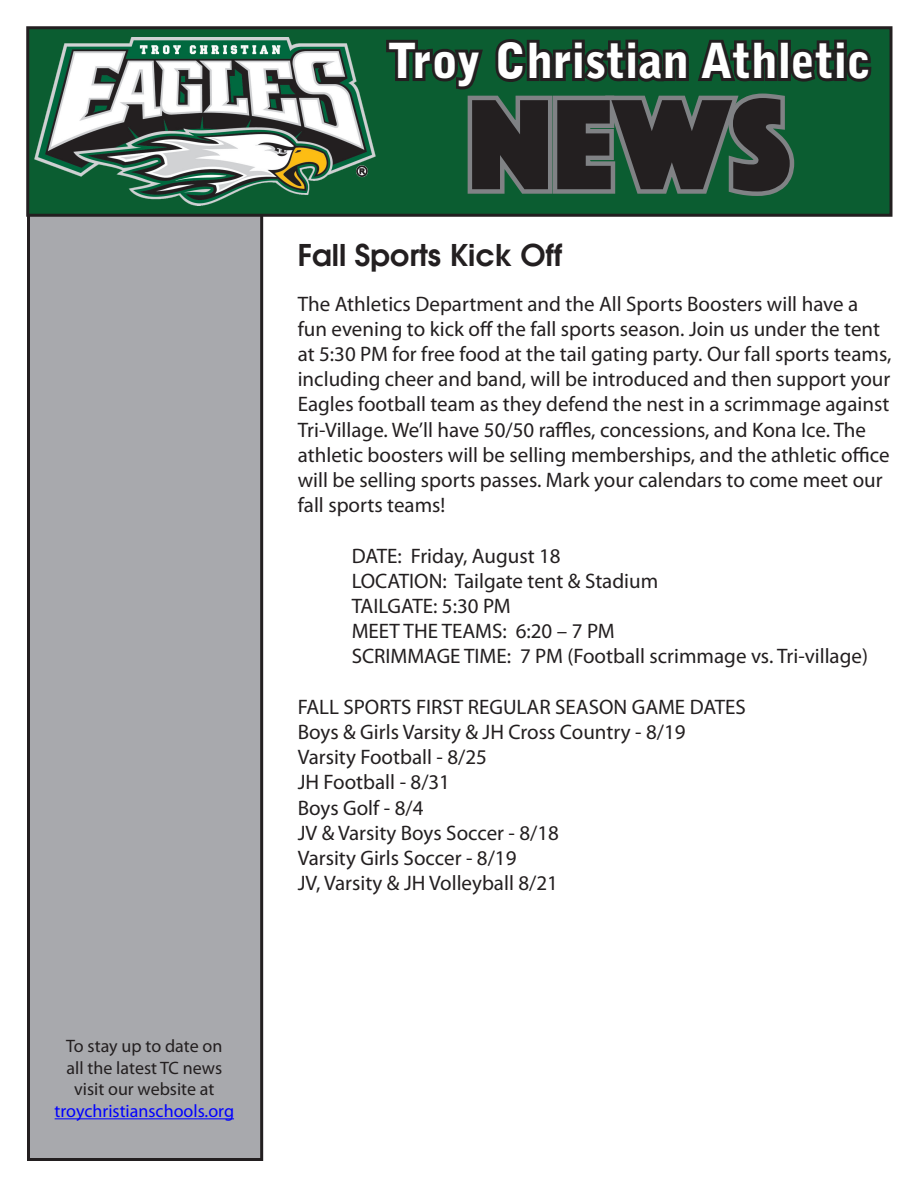
<style>
.page{position:relative;width:918px;height:1188px;background:#fff}
.page>*{position:absolute;margin:0;border:0;box-sizing:border-box;transform-origin:0 0}
.t1{font:133.5px "Phosphate Solid";color:#231f20}
.t2{font:900 48px "Bell Gothic Std";color:#fff}
.t3{font:600 30px "Avant Garde";color:#231f20}
.t4{font:21px/25.2px "Myriad Pro";color:#231f20}
.t5{font:18px/21.6px "Myriad Pro";color:#231f20;text-align:center}
.t6{font:18px "Myriad Pro";color:#00f}
</style>
<div class="page">
<div style="left:28px;top:190px;width:234px;height:970px;background:#a8a9ad"></div>
<div style="left:27px;top:189px;width:236px;height:972px;border:3px solid #231f20"></div>
<div style="left:28px;top:28px;width:863px;height:187px;background:#0b5d31"></div>
<div style="left:26px;top:26px;width:866px;height:191px;border:3px solid #231f20"></div>
<img style="left:35px;top:38px;width:340px;height:167px">
<svg style="left:386px;top:39px;width:486px;height:157px"></svg>
<hr style="left:55px;top:1118px;width:179px;height:1px;background:#00f">
<p class="t5" style="left:66px;top:1035px;width:158px">To stay up to date on</p>
<p class="t5" style="left:67px;top:1057px;width:157px">all the latest TC news visit our website at</p>
<p class="t6" style="left:55px;top:1100px;width:181px">troychristianschools.org</p>
<p class="t2" style="left:387px;top:33px;width:485px">Troy Christian Athletic</p>
<p class="t1" style="left:467px;top:50px;width:325px">NEWS</p>
<p class="t3" style="left:298px;top:235px;width:266px">Fall Sports Kick Off</p>
<p class="t4" style="left:298px;top:291px;width:595px">The Athletics Department and the All Sports Boosters will have a fun evening to kick off the fall sports season. Join us under the tent at 5:30 PM for free food at the tail gating party. Our fall sports teams, including cheer and band, will be introduced and then support your Eagles football team as they defend the nest in a scrimmage against Tri-Village. We’ll have 50/50 raffles, concessions, and Kona Ice. The athletic boosters will be selling memberships, and the athletic office will be selling sports passes. Mark your calendars to come meet our fall sports teams!</p>
<p class="t4" style="left:352px;top:543px;width:210px">DATE: Friday, August 18</p>
<p class="t4" style="left:352px;top:568px;width:308px">LOCATION: Tailgate tent &amp; Stadium</p>
<p class="t4" style="left:352px;top:593px;width:161px">TAILGATE: 5:30 PM</p>
<p class="t4" style="left:352px;top:618px;width:265px">MEET THE TEAMS: 6:20 – 7 PM</p>
<p class="t4" style="left:352px;top:643px;width:518px">SCRIMMAGE TIME: 7 PM (Football scrimmage vs. Tri-village)</p>
<p class="t4" style="left:298px;top:694px;width:450px">FALL SPORTS FIRST REGULAR SEASON GAME DATES</p>
<p class="t4" style="left:298px;top:719px;width:389px">Boys &amp; Girls Varsity &amp; JH Cross Country - 8/19</p>
<p class="t4" style="left:298px;top:744px;width:191px">Varsity Football - 8/25</p>
<p class="t4" style="left:298px;top:769px;width:154px">JH Football - 8/31</p>
<p class="t4" style="left:298px;top:795px;width:127px">Boys Golf - 8/4</p>
<p class="t4" style="left:298px;top:820px;width:263px">JV &amp; Varsity Boys Soccer - 8/18</p>
<p class="t4" style="left:298px;top:845px;width:220px">Varsity Girls Soccer - 8/19</p>
<p class="t4" style="left:298px;top:870px;width:262px">JV, Varsity &amp; JH Volleyball 8/21</p>
</div>
